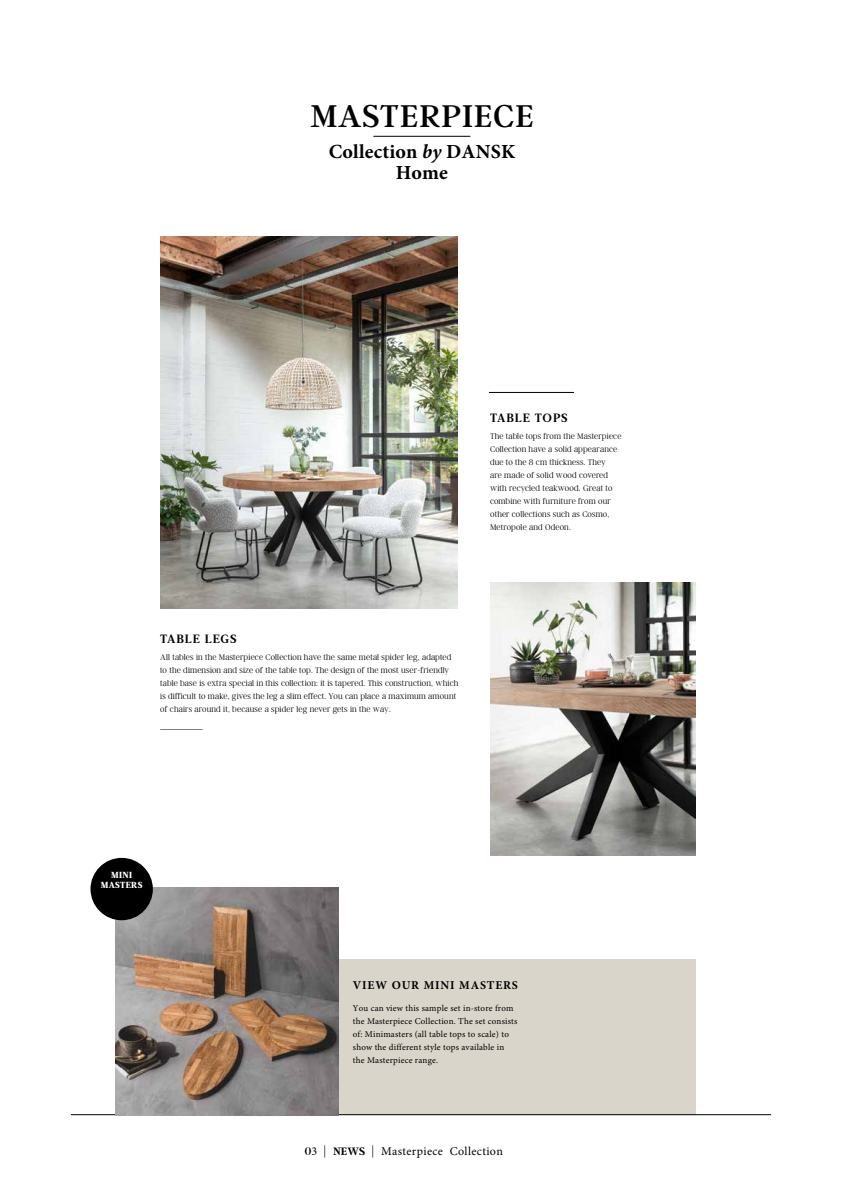
<style>
.page{position:relative;width:842px;height:1191px;background:#fff}
.page>*{position:absolute;margin:0;border:0;box-sizing:border-box;transform-origin:0 0}
.t1{font:35px "Argent CF";letter-spacing:.03em;color:#000}
.t2{font:700 20px/21.4px "Minion Pro";letter-spacing:.01em;color:#000;text-align:center}
.t3{font:12px "Minion Pro";letter-spacing:.03em;color:#000}
.t4{font:700 12px "Minion Pro";letter-spacing:.07em;color:#000}
.t5{font:700 12px "Acta";letter-spacing:.07em;color:#000}
.t6{font:100 9px/13px "Argent CF";letter-spacing:.02em;color:#000}
.t7{font:9px/13px "Minion Pro";letter-spacing:.02em;color:#000}
.t8{font:800 8.8px/9.9px "Acta";letter-spacing:.04em;color:#fff;text-align:center}
.s1{font-style:italic}
.s2{font-family:"Acta Display";font-weight:500}
.s3{font-family:"Argent CF";font-weight:100}
.s4{font-family:"Argent CF";font-weight:600}
</style>
<div class="page">
<div style="left:339px;top:959px;width:357px;height:155px;background:#dad5ca"></div>
<hr style="left:160px;top:729px;width:43px;height:1px;background:#81807a">
<hr style="left:373px;top:136px;width:97px;height:1px;background:#000">
<hr style="left:489px;top:392px;width:85px;height:1px;background:#000">
<img style="left:160px;top:237px;width:298px;height:371px">
<img style="left:490px;top:582px;width:206px;height:273px">
<hr style="left:71px;top:1114px;width:700px;height:1px;background:#000">
<img style="left:116px;top:887px;width:223px;height:228px">
<div style="left:90px;top:858px;width:63px;height:62px;background:#000;border-radius:50%"></div>
<h1 class="t1" style="left:310px;top:95px;width:225px">MASTERPIECE</h1>
<h2 class="t2" style="left:329px;top:140px;width:188px">Collection <span class="s1">by</span> DANSK<br>Home</h2>
<h3 class="t5" style="left:490px;top:411px;width:79px">TABLE TOPS</h3>
<p class="t6" style="left:490px;top:430px;width:133px">The table tops from the Masterpiece<br>Collection have a solid appearance due to the 8 cm thickness. They<br>are made of solid wood covered with recycled teakwood. Great to combine with furniture from our other collections such as Cosmo,<br>Metropole and Odeon.</p>
<h3 class="t5" style="left:160px;top:632px;width:78px">TABLE LEGS</h3>
<p class="t6" style="left:160px;top:651px;width:300px">All tables in the Masterpiece Collection have the same metal spider leg, adapted to the dimension and size of the table top. The design of the most user-friendly table base is extra special in this collection: it is tapered. This construction, which is difficult to make, gives the leg a slim effect. You can place a maximum amount of chairs around it, because a spider leg never gets in the way.</p>
<p class="t8" style="left:101px;top:870px;width:43px">MINI<br>MASTERS</p>
<h3 class="t4" style="left:353px;top:977px;width:166px">VIEW OUR MINI MASTERS</h3>
<p class="t7" style="left:353px;top:1001px;width:166px">You can view this sample set in-store from the Masterpiece Collection. The set consists of: Minimasters (all table tops to scale) to show the different style tops available in the Masterpiece range.</p>
<h3 class="t3" style="left:304px;top:1142px;width:200px"><span class="s2">0</span>3 <span class="s3">|</span> <span class="s4">NEWS</span> <span class="s3">|</span> Masterpiece Collection</h3>
</div>
